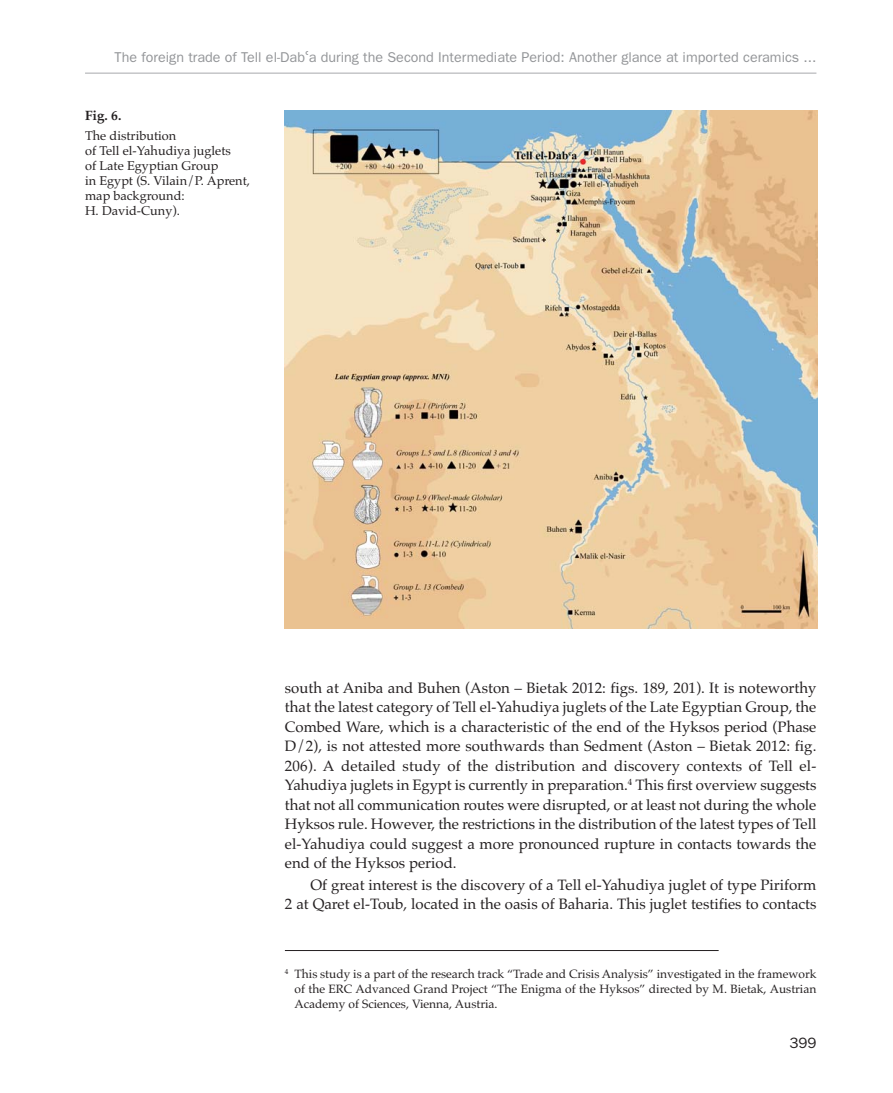
<style>
.page{position:relative;width:893px;height:1093px;background:#fff}
.page>*{position:absolute;margin:0;border:0;box-sizing:border-box;transform-origin:0 0}
.t1{font:15px/19.5px "Palatino";color:#231f20;text-align:justify}
.t2{font:15px "Franklin Gothic CE";color:#231f20}
.t3{font:14.25px "Franklin Gothic CE";color:#939598}
.t4{font:700 13.5px "Palatino CE";color:#231f20}
.t5{font:12.75px/15px "Palatino";color:#231f20}
.t6{font:12px/15px "Palatino";color:#231f20;text-align:justify}
.s1{font-family:"Lucida Grande"}
</style>
<div class="page">
<hr style="left:285px;top:950px;width:434px;height:1px;background:#231f20">
<hr style="left:85px;top:73px;width:731px;height:1px;background:#a7a9ac">
<img style="left:285px;top:111px;width:533px;height:518px">
<p class="t3" style="left:115px;top:52px;width:703px">The foreign trade of Tell el-Dab<span class="s1">ʿ</span>a during the Second Intermediate Period: Another glance at imported ceramics ...</p>
<p class="t4" style="left:85px;top:110px;width:38px">Fig. 6.</p>
<p class="t5" style="left:85px;top:129px;width:167px">The distribution<br>of Tell el-Yahudiya juglets<br>of Late Egyptian Group<br>in Egypt (S. Vilain/P. Aprent, map background:<br>H. David-Cuny).</p>
<p class="t1" style="left:285px;top:680px;width:533px">south at Aniba and Buhen (Aston – Bietak 2012: figs. 189, 201). It is noteworthy that the latest category of Tell el-Yahudiya juglets of the Late Egyptian Group, the Combed Ware, which is a characteristic of the end of the Hyksos period (Phase D/2), is not attested more southwards than Sedment (Aston – Bietak 2012: fig.<br>206). A detailed study of the distribution and discovery contexts of Tell el-Yahudiya juglets in Egypt is currently in preparation.<sup>4</sup> This first overview suggests that not all communication routes were disrupted, or at least not during the whole Hyksos rule. However, the restrictions in the distribution of the latest types of Tell el-Yahudiya could suggest a more pronounced rupture in contacts towards the end of the Hyksos period.</p>
<p class="t1" style="left:285px;top:877px;width:533px;text-align:right">Of great interest is the discovery of a Tell el-Yahudiya juglet of type Piriform<br>2 at Qaret el-Toub, located in the oasis of Baharia. This juglet testifies to contacts</p>
<p class="t6" style="left:294px;top:967px;width:523px;text-indent:-10px"><sup>4</sup> This study is a part of the research track “Trade and Crisis Analysis” investigated in the framework of the ERC Advanced Grand Project “The Enigma of the Hyksos” directed by M. Bietak, Austrian Academy of Sciences, Vienna, Austria.</p>
<p class="t2" style="left:789px;top:1037px;width:28px">399</p>
</div>
